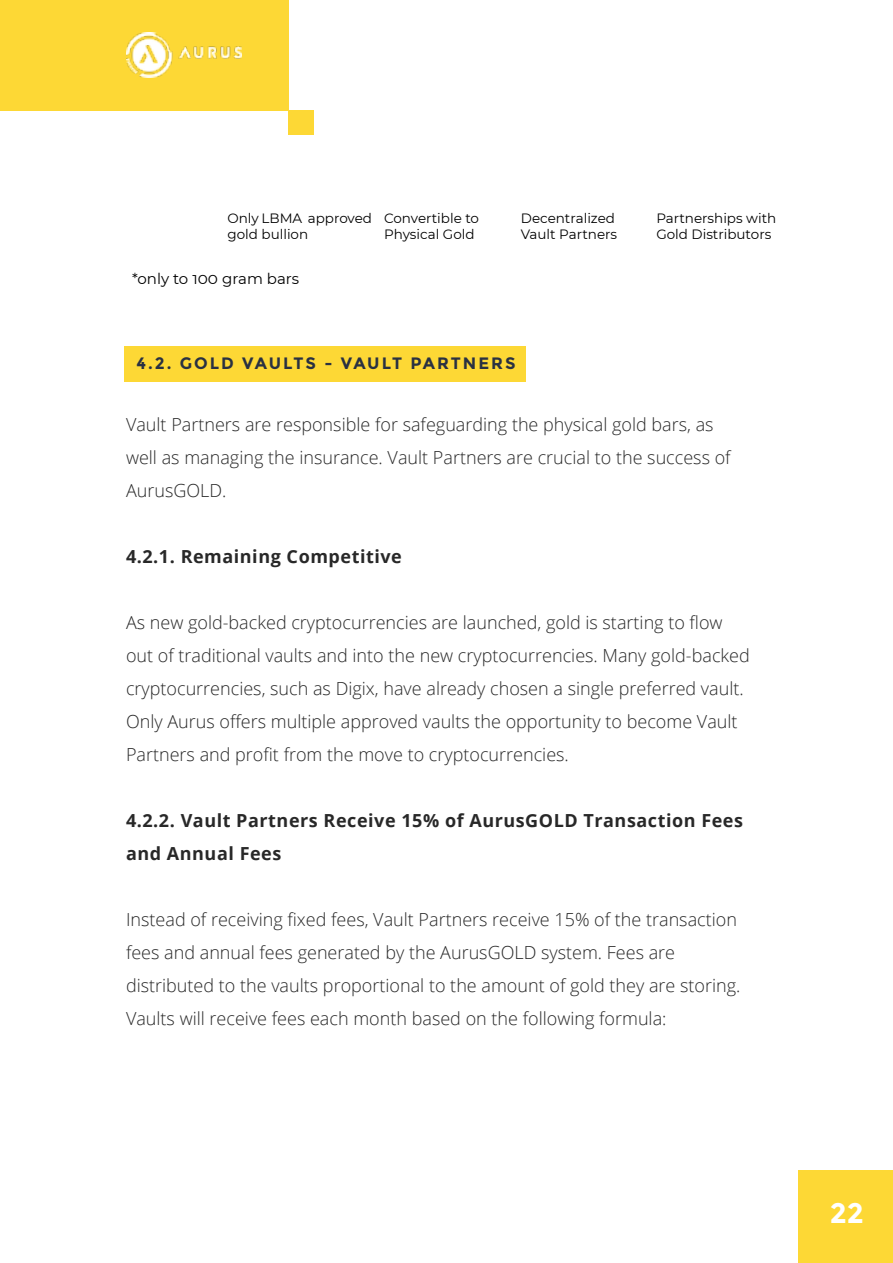
<style>
.page{position:relative;width:893px;height:1263px;background:#fff}
.page>*{position:absolute;margin:0;border:0;box-sizing:border-box;transform-origin:0 0}
.t1{font:700 28.2px "Montserrat";color:#fff}
.t2{font:300 18px/33px "Open Sans";color:#282828}
.t3{font:700 18px/33px "Open Sans";letter-spacing:.03em;color:#282828}
.t4{font:700 16.5px "Montserrat";letter-spacing:.12em;color:#293142}
.t5{font:15px "Montserrat";color:#000}
.t6{font:13.5px/16.2px "Montserrat";color:#000}
</style>
<div class="page">
<div style="left:798px;top:1170px;width:95px;height:93px;background:#fdd835"></div>
<div style="left:0;top:0;width:288px;height:110px;background:#fdd835"></div>
<div style="left:288px;top:110px;width:25px;height:25px;background:#fdd835"></div>
<img style="left:126px;top:32px;width:115px;height:46px">
<div style="left:124px;top:346px;width:402px;height:35px;background:#fdd835"></div>
<p class="t6" style="left:227px;top:210px;width:146px">Only LBMA approved gold bullion</p>
<p class="t6" style="left:384px;top:210px;width:97px">Convertible to<br>Physical Gold</p>
<p class="t6" style="left:521px;top:210px;width:98px">Decentralized<br>Vault Partners</p>
<p class="t6" style="left:656px;top:210px;width:122px">Partnerships with<br>Gold Distributors</p>
<p class="t5" style="left:132px;top:268px;width:169px">*only to 100 gram bars</p>
<p class="t4" style="left:136px;top:354px;width:381px">4.2. GOLD VAULTS - VAULT PARTNERS</p>
<p class="t2" style="left:126px;top:407px;width:606px">Vault Partners are responsible for safeguarding the physical gold bars, as well as managing the insurance. Vault Partners are crucial to the success of<br>AurusGOLD.</p>
<p class="t3" style="left:126px;top:539px;width:277px">4.2.1. Remaining Competitive</p>
<p class="t2" style="left:126px;top:605px;width:625px">As new gold-backed cryptocurrencies are launched, gold is starting to flow out of traditional vaults and into the new cryptocurrencies. Many gold-backed cryptocurrencies, such as Digix, have already chosen a single preferred vault.<br>Only Aurus offers multiple approved vaults the opportunity to become Vault Partners and profit from the move to cryptocurrencies.</p>
<p class="t3" style="left:126px;top:803px;width:619px">4.2.2. Vault Partners Receive 15% of AurusGOLD Transaction Fees and Annual Fees</p>
<p class="t2" style="left:126px;top:902px;width:616px">Instead of receiving fixed fees, Vault Partners receive 15% of the transaction fees and annual fees generated by the AurusGOLD system. Fees are distributed to the vaults proportional to the amount of gold they are storing.<br>Vaults will receive fees each month based on the following formula:</p>
<h1 class="t1" style="left:830px;top:1196px;width:36px">22</h1>
</div>
